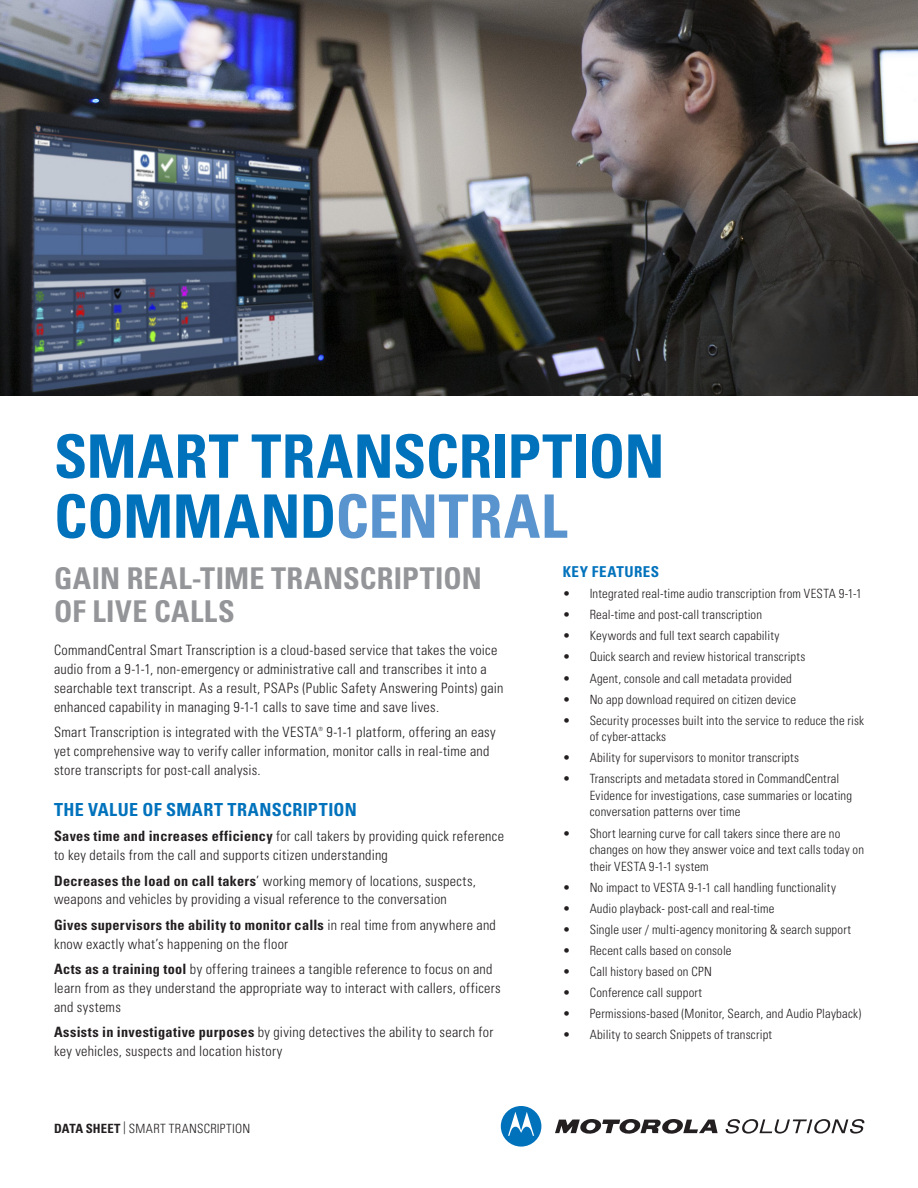
<style>
.page{position:relative;width:918px;height:1188px;background:#fff}
.page>*{position:absolute;margin:0;border:0;box-sizing:border-box;transform-origin:0 0}
.Body_Text{font:700 condensed 60px "Univers";letter-spacing:-.005em;color:#0072bc}
.Body_Text-2{font:700 condensed 30px/33px "Univers";letter-spacing:.02em;color:#939598}
.Body_Text-3{font:700 condensed 18px "Univers";letter-spacing:.02em;color:#0072bc}
.Body_Text-4{font:700 condensed 15px "Univers";letter-spacing:.04em;color:#0072bc}
.Body_Text-5{font:300 condensed 14.25px/18.8px "Univers";letter-spacing:.02em;color:#231f20}
.t1{font:300 condensed 12.75px/16.5px "Univers";letter-spacing:.015em;color:#231f20}
.Body_Text-6{font:300 condensed 5.7px "Univers";color:#231f20}
.s1{color:#5a94ce}
.s2{font-weight:700}
</style>
<div class="page">
<img style="left:0;top:0;width:918px;height:395px">
<svg style="left:555px;top:1119px;width:163px;height:15px"></svg>
<svg style="left:501px;top:1106px;width:40px;height:41px"></svg>
<svg style="left:726px;top:1119px;width:138px;height:15px"></svg>
<p class="Body_Text" style="left:54px;top:420px;width:612px">SMART TRANSCRIPTION</p>
<p class="Body_Text" style="left:54px;top:480px;width:515px">COMMAND<span class="s1">CENTRAL</span></p>
<p class="Body_Text-2" style="left:54px;top:562px;width:429px">GAIN REAL-TIME TRANSCRIPTION<br>OF LIVE CALLS</p>
<p class="Body_Text-5" style="left:54px;top:641px;width:451px">CommandCentral Smart Transcription is a cloud-based service that takes the voice audio from a 9-1-1, non-emergency or administrative call and transcribes it into a searchable text transcript. As a result, PSAPs (Public Safety Answering Points) gain enhanced capability in managing 9-1-1 calls to save time and save lives.</p>
<p class="Body_Text-5" style="left:54px;top:723px;width:266px">Smart Transcription is integrated with the VESTA</p>
<p class="Body_Text-6" style="left:319px;top:725px;width:6px">®</p>
<p class="Body_Text-4" style="left:563px;top:563px;width:98px">KEY FEATURES</p>
<p class="t1" style="left:563px;top:585px;width:301px">• Integrated real-time audio transcription from VESTA 9-1-1</p>
<p class="t1" style="left:563px;top:607px;width:201px">• Real-time and post-call transcription</p>
<p class="t1" style="left:563px;top:628px;width:218px">• Keywords and full text search capability</p>
<p class="t1" style="left:563px;top:649px;width:244px">• Quick search and review historical transcripts</p>
<p class="t1" style="left:563px;top:670px;width:231px">• Agent, console and call metadata provided</p>
<p class="t1" style="left:563px;top:691px;width:235px">• No app download required on citizen device</p>
<p class="t1" style="left:590px;top:712px;width:276px;text-indent:-27px">• Security processes built into the service to reduce the risk of cyber-attacks</p>
<p class="t1" style="left:563px;top:750px;width:238px">• Ability for supervisors to monitor transcripts</p>
<p class="t1" style="left:590px;top:771px;width:264px;text-indent:-27px">• Transcripts and metadata stored in CommandCentral<br>Evidence for investigations, case summaries or locating conversation patterns over time</p>
<p class="t1" style="left:590px;top:825px;width:276px;text-indent:-27px">• Short learning curve for call takers since there are no changes on how they answer voice and text calls today on their VESTA 9-1-1 system</p>
<p class="t1" style="left:563px;top:879px;width:275px">• No impact to VESTA 9-1-1 call handling functionality</p>
<p class="t1" style="left:563px;top:900px;width:213px">• Audio playback- post-call and real-time</p>
<p class="t1" style="left:563px;top:921px;width:290px">• Single user / multi-agency monitoring &amp; search support</p>
<p class="t1" style="left:563px;top:942px;width:170px">• Recent calls based on console</p>
<p class="t1" style="left:563px;top:963px;width:151px">• Call history based on CPN</p>
<p class="t1" style="left:563px;top:984px;width:141px">• Conference call support</p>
<p class="t1" style="left:563px;top:1005px;width:300px">• Permissions-based (Monitor, Search, and Audio Playback)</p>
<p class="t1" style="left:563px;top:1026px;width:211px">• Ability to search Snippets of transcript</p>
<p class="Body_Text-5" style="left:54px;top:723px;width:443px;text-indent:273px">9-1-1 platform, offering an easy yet comprehensive way to verify caller information, monitor calls in real-time and store transcripts for post-call analysis.</p>
<p class="Body_Text-3" style="left:54px;top:798px;width:304px">THE VALUE OF SMART TRANSCRIPTION</p>
<p class="Body_Text-5" style="left:54px;top:827px;width:452px"><span class="s2">Saves time and increases efficiency</span> for call takers by providing quick reference to key details from the call and supports citizen understanding</p>
<p class="Body_Text-5" style="left:54px;top:871px;width:423px"><span class="s2">Decreases the load on call takers</span>’ working memory of locations, suspects, weapons and vehicles by providing a visual reference to the conversation</p>
<p class="Body_Text-5" style="left:54px;top:915px;width:443px"><span class="s2">Gives supervisors the ability to monitor calls</span> in real time from anywhere and know exactly what’s happening on the floor</p>
<p class="Body_Text-5" style="left:54px;top:960px;width:448px"><span class="s2">Acts as a training tool</span> by offering trainees a tangible reference to focus on and learn from as they understand the appropriate way to interact with callers, officers and systems</p>
<p class="Body_Text-5" style="left:54px;top:1023px;width:441px"><span class="s2">Assists in investigative purposes</span> by giving detectives the ability to search for key vehicles, suspects and location history</p>
<p class="t1" style="left:54px;top:1121px;width:198px"><span class="s2">DATA SHEET</span> | SMART TRANSCRIPTION</p>
</div>
